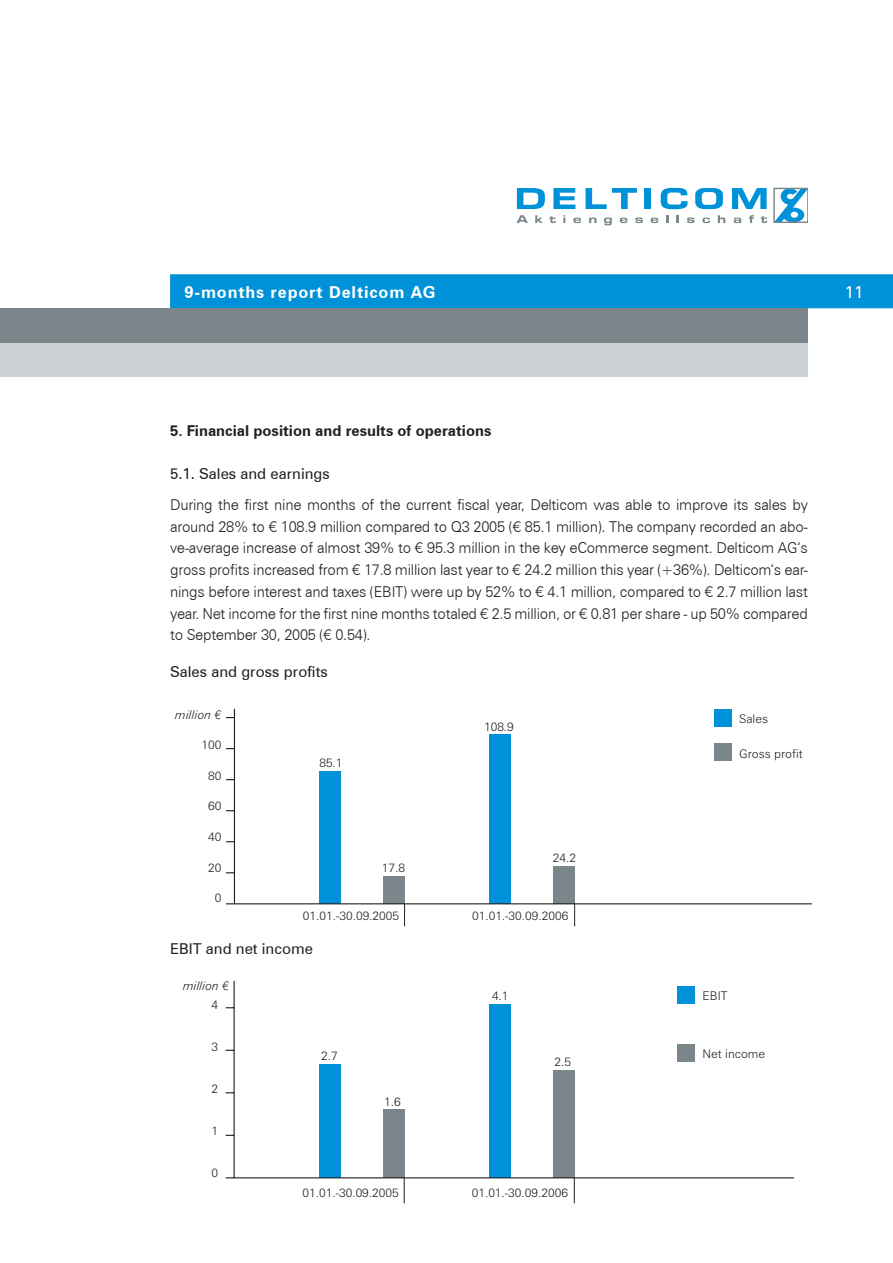
<style>
.page{position:relative;width:893px;height:1263px;background:#fff}
.page>*{position:absolute;margin:0;border:0;box-sizing:border-box;transform-origin:0 0}
.t1{font:700 16.5px "Zurich BT";letter-spacing:.05em;color:#fff}
.t2{font:16.5px "Zurich BT";color:#fff}
.t3{font:300 15px/21.8px "Zurich BT";letter-spacing:-.015em;color:#231f20;text-align:justify}
.t4{font:15px "Zurich BT";color:#231f20}
.t5{font:700 15px "Zurich BT";color:#231f20}
.t6{font:300 12px "Zurich BT";color:#231f20}
.t7{font:italic 300 12px "Zurich BT";color:#231f20}
.s1{font-family:"Futura BT"}
</style>
<div class="page">
<svg style="left:517px;top:188px;width:28px;height:21px"></svg>
<svg style="left:553px;top:188px;width:22px;height:21px"></svg>
<svg style="left:585px;top:188px;width:52px;height:21px"></svg>
<div style="left:645px;top:188px;width:6px;height:21px;background:#0092d8"></div>
<svg style="left:661px;top:188px;width:27px;height:21px"></svg>
<svg style="left:695px;top:188px;width:28px;height:21px"></svg>
<svg style="left:732px;top:188px;width:35px;height:21px"></svg>
<svg style="left:516px;top:215px;width:12px;height:8px"></svg>
<svg style="left:535px;top:215px;width:8px;height:8px"></svg>
<svg style="left:549px;top:216px;width:7px;height:7px"></svg>
<svg style="left:563px;top:215px;width:2px;height:8px"></svg>
<svg style="left:573px;top:217px;width:8px;height:6px"></svg>
<svg style="left:589px;top:217px;width:7px;height:6px"></svg>
<svg style="left:604px;top:217px;width:8px;height:8px"></svg>
<svg style="left:620px;top:217px;width:7px;height:6px"></svg>
<svg style="left:635px;top:217px;width:8px;height:6px"></svg>
<svg style="left:651px;top:217px;width:7px;height:6px"></svg>
<svg style="left:666px;top:215px;width:2px;height:8px"></svg>
<svg style="left:677px;top:215px;width:2px;height:8px"></svg>
<svg style="left:687px;top:217px;width:8px;height:6px"></svg>
<svg style="left:702px;top:218px;width:8px;height:5px"></svg>
<svg style="left:718px;top:215px;width:7px;height:8px"></svg>
<svg style="left:733px;top:218px;width:8px;height:5px"></svg>
<svg style="left:749px;top:215px;width:5px;height:8px"></svg>
<svg style="left:761px;top:216px;width:6px;height:7px"></svg>
<svg style="left:775px;top:190px;width:31px;height:31px"></svg>
<div style="left:773px;top:188px;width:35px;height:35px;border:1px solid #7b868b"></div>
<div style="left:170px;top:274px;width:723px;height:34px;background:#0092d8"></div>
<div style="left:170px;top:342px;width:638px;height:34px;background:#cbd1d4"></div>
<div style="left:0;top:342px;width:173px;height:34px;background:#cbd1d4"></div>
<div style="left:0;top:308px;width:808px;height:34px;background:#7b868b"></div>
<div style="left:553px;top:866px;width:22px;height:38px;background:#7b868b"></div>
<div style="left:490px;top:735px;width:21px;height:169px;background:#0092d8"></div>
<div style="left:383px;top:876px;width:22px;height:28px;background:#7b868b"></div>
<div style="left:319px;top:772px;width:22px;height:132px;background:#0092d8"></div>
<hr style="left:234px;top:709px;width:1px;height:195px;background:#231f20">
<hr style="left:226px;top:903px;width:586px;height:1px;background:#231f20">
<svg style="left:404px;top:904px;width:1px;height:22px"></svg>
<svg style="left:574px;top:904px;width:1px;height:22px"></svg>
<div style="left:714px;top:709px;width:17px;height:17px;background:#0092d8"></div>
<div style="left:714px;top:743px;width:17px;height:17px;background:#7b868b"></div>
<div style="left:553px;top:1070px;width:21px;height:108px;background:#7b868b"></div>
<div style="left:489px;top:1004px;width:21px;height:174px;background:#0092d8"></div>
<div style="left:383px;top:1109px;width:21px;height:69px;background:#7b868b"></div>
<div style="left:319px;top:1064px;width:21px;height:114px;background:#0092d8"></div>
<hr style="left:234px;top:981px;width:1px;height:197px;background:#231f20">
<hr style="left:226px;top:1177px;width:567px;height:1px;background:#231f20">
<svg style="left:404px;top:1178px;width:1px;height:25px"></svg>
<svg style="left:574px;top:1178px;width:1px;height:25px"></svg>
<div style="left:678px;top:986px;width:17px;height:17px;background:#0092d8"></div>
<div style="left:678px;top:1044px;width:17px;height:17px;background:#7b868b"></div>
<p class="t1" style="left:185px;top:282px;width:252px">9-months report Delticom AG</p>
<p class="t2" style="left:845px;top:282px;width:20px">11</p>
<p class="t5" style="left:170px;top:421px;width:323px">5. Financial position and results of operations</p>
<p class="t4" style="left:170px;top:465px;width:161px">5.1. Sales and earnings</p>
<p class="t3" style="left:170px;top:493px;width:639px">During the first nine months of the current fiscal year, Delticom was able to improve its sales by around 28% to <span class="s1">€</span> 108.9 million compared to Q3 2005 (<span class="s1">€</span> 85.1 million). The company recorded an abo&shy;ve-average increase of almost 39% to <span class="s1">€</span> 95.3 million in the key eCommerce segment. Delticom AG‘s gross profits increased from <span class="s1">€</span> 17.8 million last year to <span class="s1">€</span> 24.2 million this year (+36%). Delticom‘s ear&shy;nings before interest and taxes (EBIT) were up by 52% to <span class="s1">€</span> 4.1 million, compared to <span class="s1">€</span> 2.7 million last year. Net income for the first nine months totaled <span class="s1">€</span> 2.5 million, or <span class="s1">€</span> 0.81 per share - up 50% compared to September 30, 2005 (<span class="s1">€</span> 0.54).</p>
<p class="t4" style="left:170px;top:663px;width:159px">Sales and gross profits</p>
<p class="t7" style="left:175px;top:707px;width:48px">million <span class="s1">€</span></p>
<p class="t6" style="left:201px;top:738px;width:21px">100</p>
<p class="t6" style="left:208px;top:768px;width:15px">80</p>
<p class="t6" style="left:208px;top:799px;width:15px">60</p>
<p class="t6" style="left:208px;top:829px;width:15px">40</p>
<p class="t6" style="left:208px;top:860px;width:15px">20</p>
<p class="t6" style="left:215px;top:891px;width:8px">0</p>
<p class="t6" style="left:319px;top:756px;width:25px">85.1</p>
<p class="t6" style="left:382px;top:861px;width:25px">17.8</p>
<p class="t6" style="left:484px;top:719px;width:31px">108.9</p>
<p class="t6" style="left:553px;top:850px;width:25px">24.2</p>
<p class="t6" style="left:303px;top:908px;width:98px">01.01.-30.09.2005</p>
<p class="t6" style="left:472px;top:908px;width:98px">01.01.-30.09.2006</p>
<p class="t4" style="left:170px;top:939px;width:145px">EBIT and net income</p>
<p class="t7" style="left:183px;top:978px;width:48px">million <span class="s1">€</span></p>
<p class="t6" style="left:211px;top:997px;width:8px">4</p>
<p class="t6" style="left:211px;top:1039px;width:8px">3</p>
<p class="t6" style="left:211px;top:1081px;width:8px">2</p>
<p class="t6" style="left:211px;top:1123px;width:8px">1</p>
<p class="t6" style="left:211px;top:1165px;width:8px">0</p>
<p class="t6" style="left:321px;top:1048px;width:18px">2.7</p>
<p class="t6" style="left:384px;top:1094px;width:18px">1.6</p>
<p class="t6" style="left:492px;top:989px;width:18px">4.1</p>
<p class="t6" style="left:555px;top:1054px;width:18px">2.5</p>
<p class="t6" style="left:303px;top:1185px;width:98px">01.01.-30.09.2005</p>
<p class="t6" style="left:472px;top:1185px;width:98px">01.01.-30.09.2006</p>
<p class="t6" style="left:739px;top:712px;width:30px">Sales</p>
<p class="t6" style="left:739px;top:746px;width:65px">Gross profit</p>
<p class="t6" style="left:703px;top:989px;width:26px">EBIT</p>
<p class="t6" style="left:703px;top:1046px;width:64px">Net income</p>
</div>
